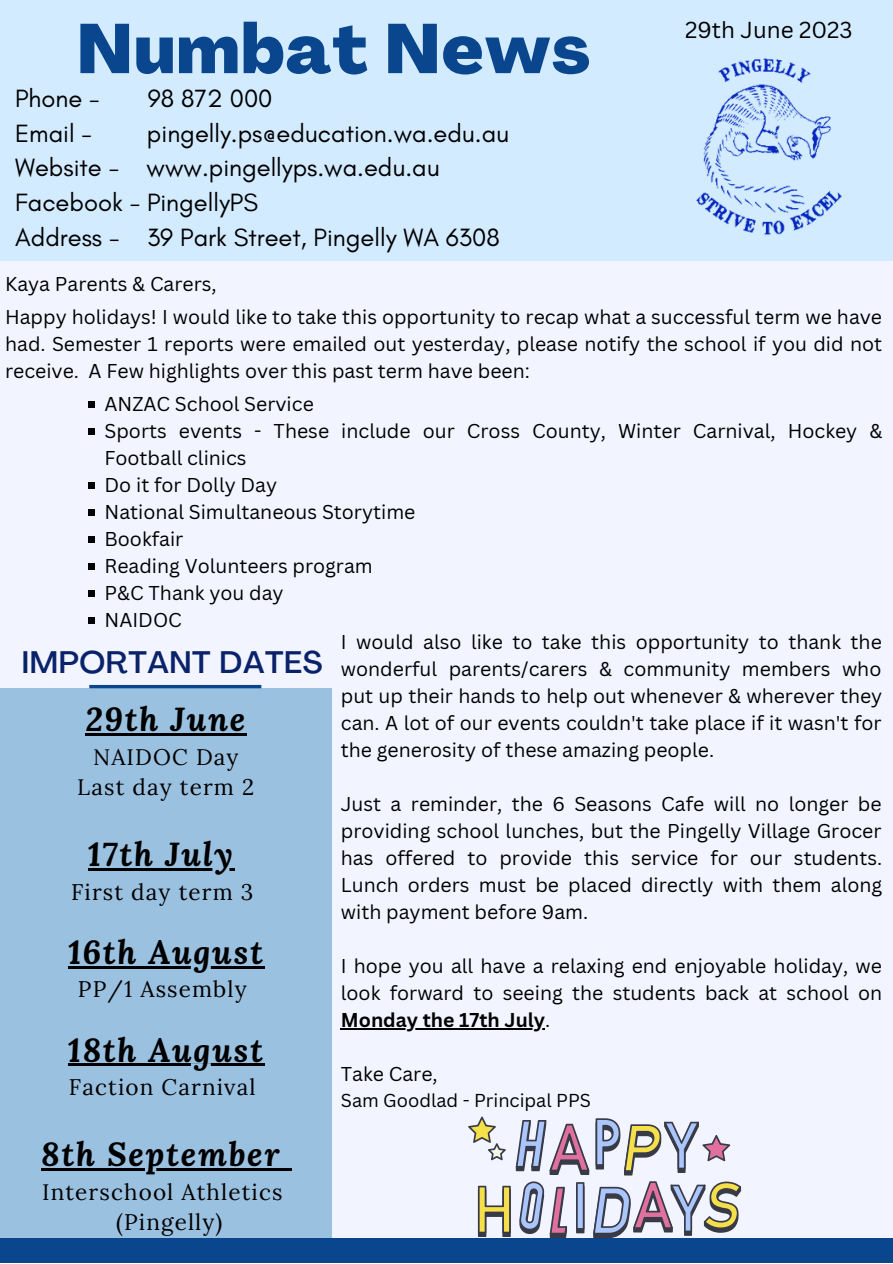
<style>
.page{position:relative;width:893px;height:1264px;background:#fff}
.page>*{position:absolute;margin:0;border:0;box-sizing:border-box;transform-origin:0 0}
.t1{font:800 69px "Agrandir";letter-spacing:.02em;color:#09468d}
.t2{font:italic 700 33px "Lora";letter-spacing:.05em;color:#000}
.t3{font:500 30.75px "Agrandir";letter-spacing:.02em;color:#0a2269}
.t4{font:25.5px "Glacial Indifference";color:#000}
.t5{font:22.5px/30.3px "Lora";letter-spacing:.05em;color:#000}
.t6{font:22.5px "Canva Sans";color:#000}
.t7{font:19.5px/27px "Canva Sans";color:#000;text-align:justify}
.t8{font:18.15px "Canva Sans";color:#000}
.s1{font-weight:700}
</style>
<div class="page">
<div style="left:0;top:0;width:892px;height:1262px;background:#f2f5ff"></div>
<div style="left:0;top:0;width:892px;height:260px;background:#d3ebff"></div>
<div style="left:0;top:688px;width:331px;height:574px;background:#9bc1e1"></div>
<hr style="left:86px;top:733px;width:161px;height:2px;background:#000">
<hr style="left:88px;top:868px;width:146px;height:2px;background:#000">
<hr style="left:68px;top:965px;width:197px;height:3px;background:#000">
<hr style="left:68px;top:1063px;width:197px;height:2px;background:#000">
<hr style="left:41px;top:1168px;width:240px;height:2px;background:#000">
<svg style="left:281px;top:1168px;width:10px;height:2px"></svg>
<div style="left:0;top:1238px;width:892px;height:24px;background:#09468d"></div>
<hr style="left:89px;top:685px;width:172px;height:3px;background:#09468d">
<img style="left:696px;top:58px;width:146px;height:177px">
<hr style="left:341px;top:1028px;width:204px;height:1px;background:#000">
<div style="left:88px;top:401px;width:7px;height:7px;background:#000"></div>
<div style="left:88px;top:428px;width:7px;height:7px;background:#000"></div>
<div style="left:88px;top:482px;width:7px;height:7px;background:#000"></div>
<div style="left:88px;top:509px;width:7px;height:7px;background:#000"></div>
<div style="left:88px;top:536px;width:7px;height:7px;background:#000"></div>
<div style="left:88px;top:563px;width:7px;height:7px;background:#000"></div>
<div style="left:88px;top:590px;width:7px;height:7px;background:#000"></div>
<div style="left:88px;top:617px;width:7px;height:7px;background:#000"></div>
<svg style="left:593px;top:1181px;width:148px;height:56px"></svg>
<svg style="left:519px;top:1181px;width:48px;height:56px"></svg>
<svg style="left:576px;top:1182px;width:8px;height:51px"></svg>
<svg style="left:478px;top:1185px;width:32px;height:51px"></svg>
<svg style="left:515px;top:1120px;width:74px;height:54px"></svg>
<svg style="left:595px;top:1118px;width:135px;height:57px"></svg>
<svg style="left:468px;top:1116px;width:38px;height:44px"></svg>
<p class="t1" style="left:77px;top:21px;width:514px">Numbat News</p>
<p class="t6" style="left:685px;top:14px;width:169px">29th June 2023</p>
<p class="t4" style="left:15px;top:82px;width:86px">Phone -</p>
<p class="t4" style="left:148px;top:82px;width:126px">98 872 000</p>
<p class="t4" style="left:15px;top:117px;width:78px">Email -</p>
<p class="t4" style="left:147px;top:117px;width:363px">pingelly.ps@education.wa.edu.au</p>
<p class="t4" style="left:15px;top:152px;width:426px">Website - www.pingellyps.wa.edu.au</p>
<p class="t4" style="left:15px;top:187px;width:244px">Facebook - PingellyPS</p>
<p class="t4" style="left:15px;top:222px;width:486px">Address - 39 Park Street, Pingelly WA 6308</p>
<p class="t7" style="left:5px;top:270px;width:213px">Kaya Parents &amp; Carers,</p>
<p class="t7" style="left:5px;top:303px;width:878px">Happy holidays! I would like to take this opportunity to recap what a successful term we have had. Semester 1 reports were emailed out yesterday, please notify the school if you did not receive. A Few highlights over this past term have been:</p>
<p class="t7" style="left:104px;top:390px;width:211px">ANZAC School Service</p>
<p class="t7" style="left:104px;top:417px;width:779px">Sports events - These include our Cross County, Winter Carnival, Hockey &amp;<br>Football clinics</p>
<p class="t7" style="left:104px;top:471px;width:174px">Do it for Dolly Day</p>
<p class="t7" style="left:104px;top:498px;width:312px">National Simultaneous Storytime</p>
<p class="t7" style="left:104px;top:525px;width:80px">Bookfair</p>
<p class="t7" style="left:104px;top:552px;width:270px">Reading Volunteers program</p>
<p class="t7" style="left:104px;top:579px;width:181px">P&amp;C Thank you day</p>
<p class="t7" style="left:104px;top:606px;width:79px">NAIDOC</p>
<p class="t3" style="left:22px;top:649px;width:302px">IMPORTANT DATES</p>
<p class="t2" style="left:86px;top:696px;width:161px">29th June</p>
<p class="t5" style="left:93px;top:741px;width:147px">NAIDOC Day</p>
<p class="t5" style="left:77px;top:771px;width:178px">Last day term 2</p>
<p class="t2" style="left:88px;top:831px;width:146px">17th July</p>
<p class="t5" style="left:71px;top:876px;width:184px">First day term 3</p>
<p class="t2" style="left:68px;top:929px;width:196px">16th August</p>
<p class="t5" style="left:78px;top:974px;width:170px">PP/1 Assembly</p>
<p class="t2" style="left:68px;top:1027px;width:197px">18th August</p>
<p class="t5" style="left:69px;top:1071px;width:188px">Faction Carnival</p>
<p class="t2" style="left:41px;top:1131px;width:240px">8th September</p>
<p class="t5" style="left:116px;top:1176px;width:168px;text-indent:-74px">Interschool Athletics (Pingelly)</p>
<p class="t7" style="left:341px;top:628px;width:543px">I would also like to take this opportunity to thank the wonderful parents/carers &amp; community members who put up their hands to help out whenever &amp; wherever they can. A lot of our events couldn't take place if it wasn't for the generosity of these amazing people.</p>
<p class="t7" style="left:341px;top:790px;width:543px">Just a reminder, the 6 Seasons Cafe will no longer be providing school lunches, but the Pingelly Village Grocer has offered to provide this service for our students.<br>Lunch orders must be placed directly with them along with payment before 9am.</p>
<p class="t7" style="left:341px;top:952px;width:543px">I hope you all have a relaxing end enjoyable holiday, we look forward to seeing the students back at school on <span class="s1">Monday the 17th July</span>.</p>
<p class="t7" style="left:341px;top:1060px;width:98px">Take Care,</p>
<p class="t8" style="left:341px;top:1087px;width:252px">Sam Goodlad - Principal PPS</p>
</div>
